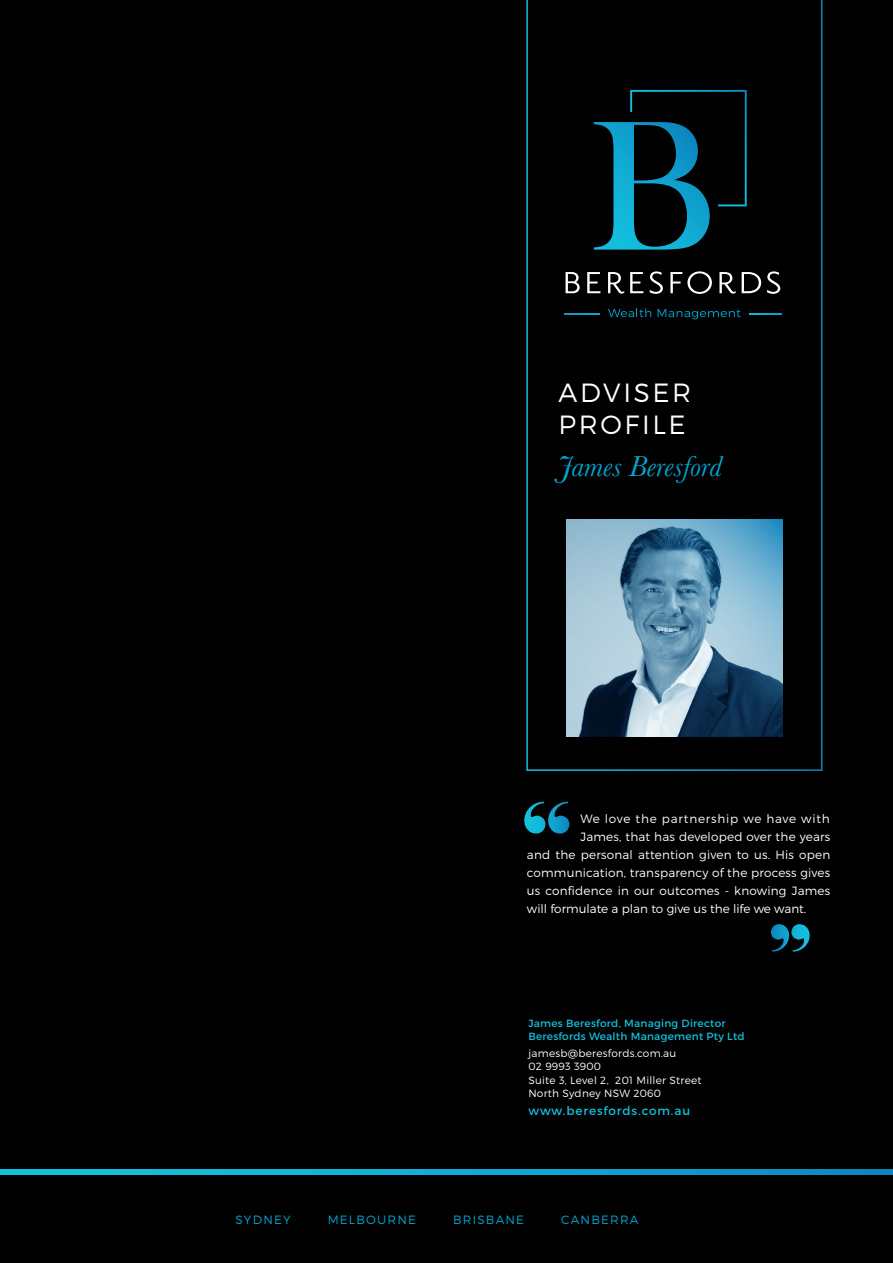
<style>
.page{position:relative;width:893px;height:1263px;background:#000}
.page>*{position:absolute;margin:0;border:0;box-sizing:border-box;transform-origin:0 0}
.t1{font:italic 30px "Baskerville";color:#00a5d0}
.t2{font:300 26.4px/31.7px "Montserrat";letter-spacing:.1em;color:#fff}
.t3{font:300 12px "Montserrat";letter-spacing:.015em;color:#fff}
.t4{font:300 12px "Montserrat";letter-spacing:.1em;color:#00a5d0}
.t5{font:300 12px "Montserrat";letter-spacing:.07em;color:#fff}
.t6{font:12px "Montserrat";letter-spacing:.075em;color:#14c0de}
.t7{font:300 10.5px/13.5px "Montserrat";letter-spacing:.025em;color:#fff}
.t8{font:10.5px/13.5px "Montserrat";letter-spacing:.025em;color:#14c0de}
</style>
<div class="page">
<svg style="left:526px;top:0;width:296px;height:771px"></svg>
<svg style="left:565px;top:519px;width:218px;height:217px;background:#6e97af"></svg>
<svg style="left:594px;top:90px;width:153px;height:160px"></svg>
<svg style="left:566px;top:272px;width:14px;height:21px"></svg>
<svg style="left:587px;top:272px;width:13px;height:21px"></svg>
<svg style="left:608px;top:272px;width:35px;height:22px"></svg>
<svg style="left:650px;top:271px;width:13px;height:23px"></svg>
<svg style="left:670px;top:271px;width:42px;height:23px"></svg>
<svg style="left:719px;top:272px;width:17px;height:22px"></svg>
<svg style="left:742px;top:272px;width:19px;height:21px"></svg>
<svg style="left:767px;top:271px;width:13px;height:23px"></svg>
<svg style="left:608px;top:308px;width:43px;height:9px"></svg>
<svg style="left:658px;top:309px;width:83px;height:10px"></svg>
<hr style="left:565px;top:313px;width:35px;height:1px;background:#0ea0c8">
<svg style="left:749px;top:313px;width:33px;height:1px"></svg>
<svg style="left:0;top:1169px;width:893px;height:5px;background:#10a8d1"></svg>
<svg style="left:524px;top:802px;width:45px;height:31px"></svg>
<svg style="left:771px;top:924px;width:39px;height:27px"></svg>
<h2 class="t2" style="left:559px;top:376px;width:134px">ADVISER<br>PROFILE</h2>
<h1 class="t1" style="left:559px;top:446px;width:165px">James Beresford</h1>
<p class="t5" style="left:580px;top:811px;width:251px">We love the partnership we have with</p>
<p class="t3" style="left:580px;top:829px;width:251px">James, that has developed over the years</p>
<p class="t3" style="left:527px;top:847px;width:305px">and the personal attention given to us. His open</p>
<p class="t3" style="left:527px;top:865px;width:305px">communication, transparency of the process gives</p>
<p class="t3" style="left:527px;top:883px;width:305px">us confidence in our outcomes - knowing James</p>
<p class="t3" style="left:527px;top:901px;width:281px">will formulate a plan to give us the life we want.</p>
<p class="t8" style="left:528px;top:1016px;width:218px">James Beresford, Managing Director<br>Beresfords Wealth Management Pty Ltd</p>
<p class="t7" style="left:528px;top:1046px;width:175px">jamesb@beresfords.com.au<br>02 9993 3900<br>Suite 3, Level 2, 201 Miller Street<br>North Sydney NSW 2060</p>
<p class="t6" style="left:528px;top:1103px;width:163px">www.beresfords.com.au</p>
<p class="t4" style="left:235px;top:1212px;width:57px">SYDNEY</p>
<p class="t4" style="left:328px;top:1212px;width:90px">MELBOURNE</p>
<p class="t4" style="left:453px;top:1212px;width:73px">BRISBANE</p>
<p class="t4" style="left:561px;top:1212px;width:79px">CANBERRA</p>
</div>
